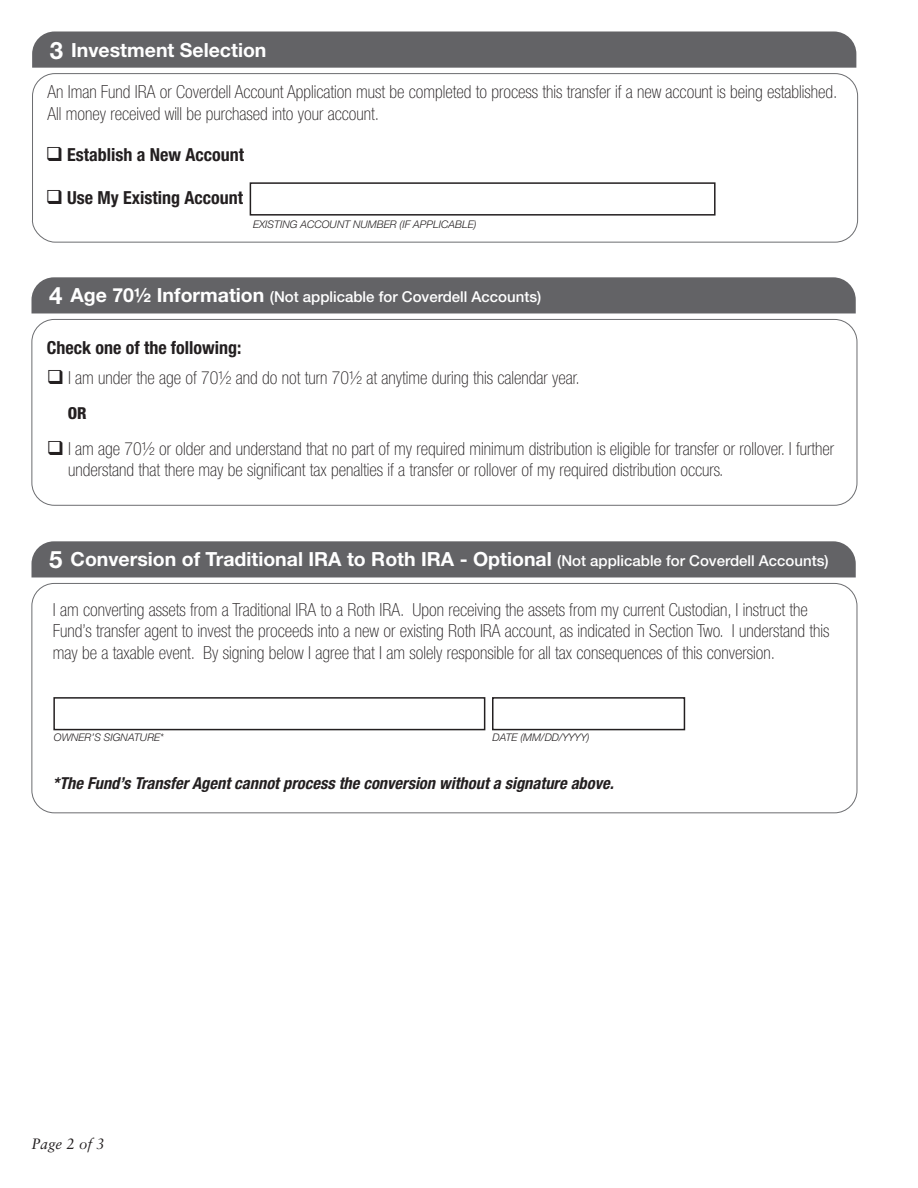
<style>
.page{position:relative;width:918px;height:1188px;background:#fff}
.page>*{position:absolute;margin:0;border:0;box-sizing:border-box;transform-origin:0 0}
.t1{font:700 24px "Helvetica Neue";color:#fff}
.t2{font:700 19.5px "Helvetica Neue";color:#fff}
.t3{font:100 condensed 18px/21.6px "Helvetica Neue";color:#231f20}
.t4{font:700 condensed 18px "Helvetica Neue";color:#231f20}
.t5{font:italic 700 condensed 16.5px "Helvetica Neue";color:#231f20}
.t6{font:800 condensed 16.5px "Helvetica Neue";color:#231f20}
.t7{font:500 15px "Helvetica Neue";color:#fff}
.t8{font:italic 15px "Sabon";color:#231f20}
.t9{font:italic 300 10.5px "Helvetica Neue";color:#231f20}
.s1{font-weight:700;font-size:19.5px}
.s2{font-weight:500;font-size:15px}
</style>
<div class="page">
<div style="left:32px;top:277px;width:824px;height:36px;background:#636366"></div>
<div style="left:32px;top:319px;width:825px;height:187px;border:1px solid #6c6d70;border-radius:22px"></div>
<div style="left:53px;top:697px;width:432px;height:33px;border:2px solid #231f20"></div>
<div style="left:492px;top:697px;width:193px;height:33px;border:2px solid #231f20"></div>
<div style="left:32px;top:541px;width:824px;height:36px;background:#636366"></div>
<div style="left:32px;top:583px;width:825px;height:230px;border:1px solid #6c6d70;border-radius:22px"></div>
<div style="left:32px;top:31px;width:824px;height:37px;background:#636366"></div>
<svg style="left:32px;top:73px;width:826px;height:170px"></svg>
<div style="left:250px;top:182px;width:466px;height:34px;border:2px solid #231f20"></div>
<p class="t1" style="left:50px;top:35px;width:15px">3</p>
<p class="t2" style="left:71px;top:38px;width:197px">Investment Selection</p>
<p class="t3" style="left:47px;top:81px;width:792px">An Iman Fund IRA or Coverdell Account Application must be completed to process this transfer if a new account is being established.<br>All money received will be purchased into your account.</p>
<p class="t4" style="left:46px;top:143px;width:200px">❑ Establish a New Account</p>
<p class="t4" style="left:46px;top:187px;width:199px">❑ Use My Existing Account</p>
<p class="t9" style="left:253px;top:218px;width:225px">EXISTING ACCOUNT NUMBER (IF APPLICABLE)</p>
<p class="t1" style="left:49px;top:281px;width:15px">4</p>
<p class="t7" style="left:71px;top:288px;width:472px"><span class="s1">Age 70½ Information</span> (Not applicable for Coverdell Accounts)</p>
<p class="t4" style="left:47px;top:337px;width:196px">Check one of the following:</p>
<p class="t3" style="left:47px;top:367px;width:534px">❑ I am under the age of 70½ and do not turn 70½ at anytime during this calendar year.</p>
<p class="t6" style="left:68px;top:403px;width:20px">OR</p>
<p class="t3" style="left:68px;top:437px;width:768px;text-indent:-21px">❑ I am age 70½ or older and understand that no part of my required minimum distribution is eligible for transfer or rollover. I further understand that there may be significant tax penalties if a transfer or rollover of my required distribution occurs.</p>
<p class="t1" style="left:49px;top:545px;width:15px">5</p>
<p class="t2" style="left:71px;top:547px;width:760px">Conversion of Traditional IRA to Roth IRA - Optional <span class="s2">(Not applicable for Coverdell Accounts)</span></p>
<p class="t3" style="left:53px;top:599px;width:778px">I am converting assets from a Traditional IRA to a Roth IRA. Upon receiving the assets from my current Custodian, I instruct the<br>Fund’s transfer agent to invest the proceeds into a new or existing Roth IRA account, as indicated in Section Two. I understand this may be a taxable event. By signing below I agree that I am solely responsible for all tax consequences of this conversion.</p>
<p class="t9" style="left:54px;top:731px;width:111px">OWNER’S SIGNATURE*</p>
<p class="t9" style="left:493px;top:731px;width:98px">DATE (MM/DD/YYYY)</p>
<p class="t5" style="left:53px;top:773px;width:562px">*The Fund’s Transfer Agent cannot process the conversion without a signature above.</p>
<p class="t8" style="left:32px;top:1135px;width:75px">Page 2 of 3</p>
</div>
